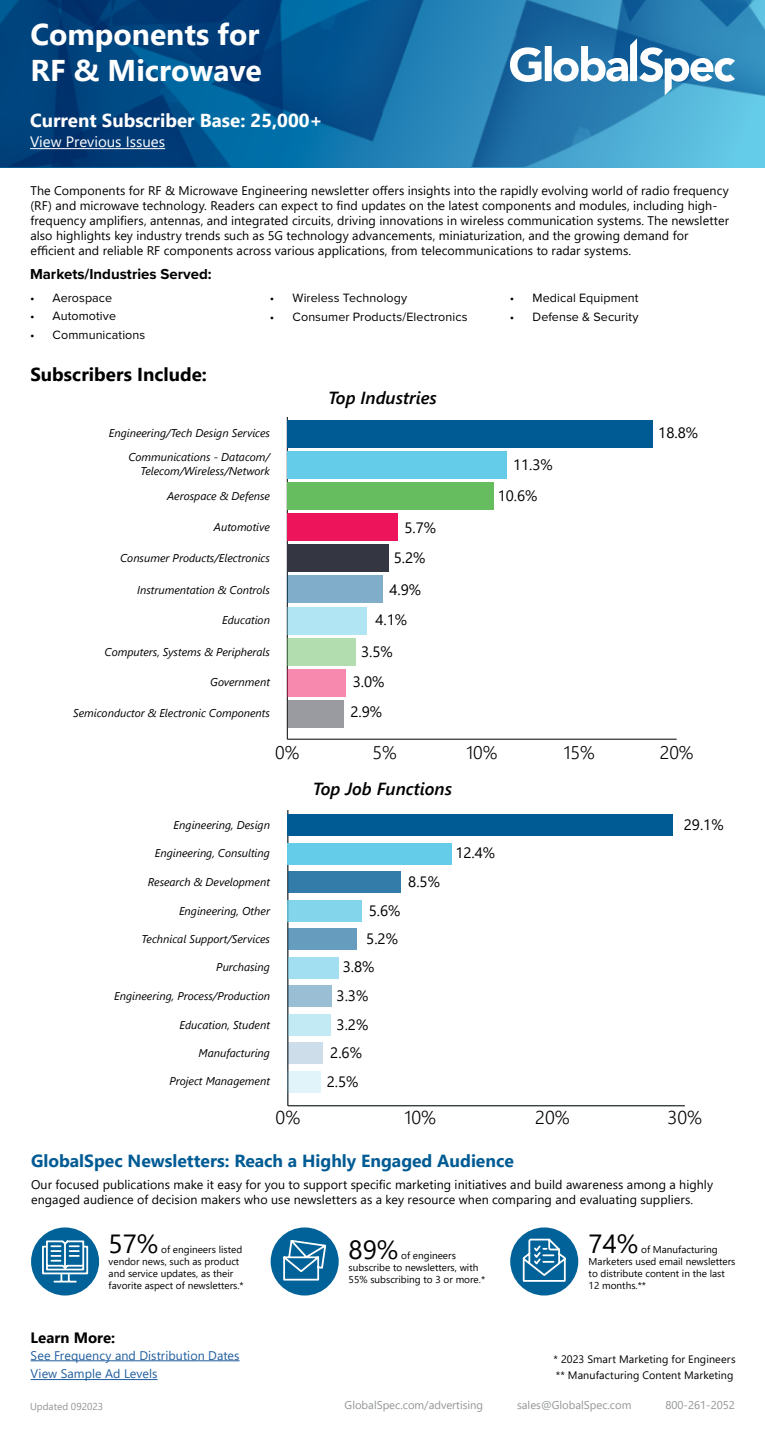
<style>
.page{position:relative;width:765px;height:1440px;background:#fff}
.page>*{position:absolute;margin:0;border:0;box-sizing:border-box;transform-origin:0 0}
.t1{font:700 30px/36px "Segoe UI";color:#fff}
.t2{font:26.25px "Segoe UI";color:#000}
.t3{font:700 18.75px "Segoe UI";color:#fff}
.t4{font:700 18.75px "Segoe UI";color:#000}
.t5{font:300 18.62px "Segoe UI";color:#000}
.t6{font:300 18.25px "Segoe UI";color:#000}
.t7{font:700 17.5px "Segoe UI";color:#005b94}
.t8{font:italic 600 17.5px "Segoe UI";color:#000}
.t9{font:15px/31.2px "Segoe UI";color:#000}
.t10{font:700 15px "Proxima Nova";color:#000}
.t11{font:15px "Segoe UI";color:#fff}
.t12{font:700 15px "Segoe UI";color:#000}
.t13{font:12.5px/15px "Segoe UI";letter-spacing:.005em;color:#000}
.t14{font:12.5px "Proxima Nova";letter-spacing:.005em;color:#000}
.t15{font:12.5px/18.8px "Segoe UI";letter-spacing:.005em;color:#215e9e}
.t16{font:italic 11.25px/13.5px "Segoe UI";color:#000;text-align:right}
.t17{font:11.25px "Segoe UI";color:#939598}
.t18{font:10.75px/16.9px "Segoe UI";letter-spacing:.01em;color:#000}
.t19{font:10px/12px "Segoe UI";color:#000}
.t20{font:10px "Segoe UI";color:#939598}
</style>
<div class="page">
<img style="left:0;top:0;width:765px;height:167px">
<hr style="left:287px;top:739px;width:390px;height:1px;background:#000">
<hr style="left:287px;top:418px;width:1px;height:321px;background:#000">
<div style="left:287px;top:700px;width:57px;height:28px;background:#999ba0"></div>
<div style="left:287px;top:669px;width:59px;height:28px;background:#f689ad"></div>
<div style="left:287px;top:638px;width:68px;height:28px;background:#b2deaf"></div>
<div style="left:287px;top:607px;width:80px;height:27px;background:#b1e5f3"></div>
<div style="left:287px;top:576px;width:96px;height:27px;background:#80adc9"></div>
<div style="left:287px;top:544px;width:102px;height:28px;background:#343741"></div>
<div style="left:287px;top:513px;width:111px;height:28px;background:#ed145b"></div>
<div style="left:287px;top:482px;width:207px;height:28px;background:#65bd60"></div>
<div style="left:287px;top:451px;width:220px;height:28px;background:#64cbe8"></div>
<div style="left:287px;top:420px;width:366px;height:28px;background:#005b94"></div>
<hr style="left:30px;top:148px;width:135px;height:1px;background:#fff">
<hr style="left:288px;top:1106px;width:397px;height:1px;background:#000">
<hr style="left:288px;top:810px;width:1px;height:296px;background:#000">
<div style="left:288px;top:1071px;width:33px;height:22px;background:#e0f4fa"></div>
<div style="left:288px;top:1042px;width:34px;height:22px;background:#cddeea"></div>
<div style="left:288px;top:1014px;width:42px;height:22px;background:#c1eaf5"></div>
<div style="left:288px;top:985px;width:44px;height:22px;background:#9abed4"></div>
<div style="left:288px;top:957px;width:50px;height:22px;background:#a2dff1"></div>
<div style="left:288px;top:928px;width:69px;height:22px;background:#669cbe"></div>
<div style="left:288px;top:900px;width:74px;height:21px;background:#83d5ec"></div>
<div style="left:288px;top:871px;width:112px;height:22px;background:#337ba9"></div>
<div style="left:288px;top:843px;width:164px;height:21px;background:#64cbe8"></div>
<div style="left:288px;top:814px;width:385px;height:22px;background:#005b94"></div>
<svg style="left:510px;top:38px;width:225px;height:57px"></svg>
<hr style="left:31px;top:1360px;width:209px;height:1px;background:#215e9e">
<hr style="left:31px;top:1379px;width:127px;height:1px;background:#215e9e">
<div style="left:31px;top:1227px;width:68px;height:69px;background:#006298;border-radius:50%"></div>
<svg style="left:42px;top:1240px;width:47px;height:43px"></svg>
<div style="left:510px;top:1227px;width:68px;height:69px;background:#006298;border-radius:50%"></div>
<svg style="left:521px;top:1235px;width:46px;height:47px"></svg>
<div style="left:271px;top:1227px;width:68px;height:69px;background:#006298;border-radius:50%"></div>
<svg style="left:283px;top:1240px;width:44px;height:41px"></svg>
<h1 class="t1" style="left:30px;top:14px;width:233px">Components for<br>RF &amp; Microwave</h1>
<h3 class="t3" style="left:30px;top:103px;width:294px">Current Subscriber Base: 25,000+</h3>
<p class="t11" style="left:30px;top:128px;width:137px">View Previous Issues</p>
<p class="t13" style="left:30px;top:181px;width:700px">The Components for RF &amp; Microwave Engineering newsletter offers insights into the rapidly evolving world of radio frequency (RF) and microwave technology. Readers can expect to find updates on the latest components and modules, including high&shy;frequency amplifiers, antennas, and integrated circuits, driving innovations in wireless communication systems. The newsletter also highlights key industry trends such as 5G technology advancements, miniaturization, and the growing demand for efficient and reliable RF components across various applications, from telecommunications to radar systems.</p>
<p class="t10" style="left:30px;top:263px;width:183px">Markets/Industries Served:</p>
<p class="t14" style="left:30px;top:288px;width:84px">• Aerospace</p>
<p class="t14" style="left:30px;top:307px;width:88px">• Automotive</p>
<p class="t14" style="left:30px;top:326px;width:117px">• Communications</p>
<h3 class="t4" style="left:30px;top:357px;width:178px">Subscribers Include:</h3>
<p class="t14" style="left:270px;top:289px;width:139px">• Wireless Technology</p>
<p class="t14" style="left:270px;top:308px;width:199px">• Consumer Products/Electronics</p>
<h3 class="t8" style="left:328px;top:381px;width:110px">Top Industries</h3>
<p class="t14" style="left:510px;top:289px;width:130px">• Medical Equipment</p>
<p class="t14" style="left:510px;top:308px;width:130px">• Defense &amp; Security</p>
<p class="t16" style="left:109px;top:425px;width:163px">Engineering/Tech Design Services</p>
<p class="t9" style="left:658px;top:416px;width:41px">18.8%</p>
<p class="t16" style="left:128px;top:449px;width:143px">Communications - Datacom/<br>Telecom/Wireless/Network</p>
<p class="t16" style="left:167px;top:487px;width:104px">Aerospace &amp; Defense</p>
<p class="t16" style="left:214px;top:518px;width:58px">Automotive</p>
<p class="t9" style="left:390px;top:510px;width:48px;text-indent:15px">5.7%<br>5.2%<br>4.9%</p>
<p class="t16" style="left:120px;top:549px;width:151px">Consumer Products/Electronics</p>
<p class="t16" style="left:137px;top:582px;width:134px">Instrumentation &amp; Controls</p>
<p class="t16" style="left:222px;top:611px;width:49px">Education</p>
<p class="t9" style="left:375px;top:603px;width:33px">4.1%</p>
<p class="t16" style="left:105px;top:643px;width:167px">Computers, Systems &amp; Peripherals</p>
<p class="t9" style="left:361px;top:635px;width:33px">3.5%</p>
<p class="t16" style="left:210px;top:674px;width:61px">Government</p>
<p class="t16" style="left:73px;top:704px;width:198px">Semiconductor &amp; Electronic Components</p>
<p class="t9" style="left:350px;top:666px;width:36px;line-height:30.1px">3.0%<br>2.9%</p>
<p class="t9" style="left:513px;top:447px;width:41px">11.3%</p>
<p class="t9" style="left:498px;top:479px;width:41px">10.6%</p>
<h3 class="t6" style="left:275px;top:735px;width:26px">0%</h3>
<h3 class="t6" style="left:373px;top:735px;width:26px">5%</h3>
<h3 class="t6" style="left:466px;top:735px;width:33px">10%</h3>
<h3 class="t6" style="left:564px;top:735px;width:33px">15%</h3>
<h3 class="t6" style="left:660px;top:735px;width:35px">20%</h3>
<p class="t16" style="left:174px;top:816px;width:98px">Engineering, Design</p>
<p class="t16" style="left:155px;top:845px;width:117px">Engineering, Consulting</p>
<p class="t16" style="left:148px;top:873px;width:124px">Research &amp; Development</p>
<p class="t16" style="left:179px;top:902px;width:92px">Engineering, Other</p>
<p class="t16" style="left:142px;top:931px;width:130px">Technical Support/Services</p>
<p class="t16" style="left:216px;top:959px;width:55px">Purchasing</p>
<p class="t16" style="left:114px;top:988px;width:157px">Engineering, Process/Production</p>
<p class="t16" style="left:180px;top:1016px;width:92px">Education, Student</p>
<p class="t16" style="left:199px;top:1045px;width:73px">Manufacturing</p>
<p class="t16" style="left:169px;top:1073px;width:102px">Project Management</p>
<h3 class="t8" style="left:313px;top:772px;width:140px">Top Job Functions</h3>
<p class="t9" style="left:369px;top:893px;width:33px">5.6%</p>
<p class="t9" style="left:366px;top:922px;width:33px">5.2%</p>
<p class="t9" style="left:343px;top:950px;width:33px">3.8%</p>
<p class="t9" style="left:337px;top:979px;width:33px">3.3%</p>
<p class="t9" style="left:337px;top:1007px;width:33px">3.2%</p>
<p class="t9" style="left:330px;top:1036px;width:33px">2.6%</p>
<p class="t9" style="left:327px;top:1064px;width:33px">2.5%</p>
<p class="t9" style="left:408px;top:865px;width:33px">8.5%</p>
<p class="t9" style="left:455px;top:836px;width:41px">12.4%</p>
<p class="t9" style="left:684px;top:808px;width:41px">29.1%</p>
<h3 class="t5" style="left:276px;top:1100px;width:26px">0%</h3>
<h3 class="t5" style="left:404px;top:1100px;width:33px">10%</h3>
<h3 class="t5" style="left:535px;top:1100px;width:36px">20%</h3>
<h3 class="t5" style="left:668px;top:1100px;width:36px">30%</h3>
<h3 class="t7" style="left:31px;top:1144px;width:484px">GlobalSpec Newsletters: Reach a Highly Engaged Audience</h3>
<p class="t13" style="left:31px;top:1176px;width:684px">Our focused publications make it easy for you to support specific marketing initiatives and build awareness among a highly engaged audience of decision makers who use newsletters as a key resource when comparing and evaluating suppliers.</p>
<h2 class="t2" style="left:109px;top:1219px;width:51px">57%</h2>
<p class="t19" style="left:109px;top:1243px;width:137px;text-indent:53px">of engineers listed vendor news, such as product and service updates, as their favorite aspect of newsletters.*</p>
<h2 class="t2" style="left:349px;top:1225px;width:51px">89%</h2>
<p class="t19" style="left:349px;top:1249px;width:138px;text-indent:53px">of engineers subscribe to newsletters, with<br>55% subscribing to 3 or more.*</p>
<p class="t12" style="left:31px;top:1324px;width:86px">Learn More:</p>
<p class="t15" style="left:31px;top:1345px;width:210px">See Frequency and Distribution Dates<br>View Sample Ad Levels</p>
<h2 class="t2" style="left:589px;top:1219px;width:51px">74%</h2>
<p class="t19" style="left:589px;top:1243px;width:148px;text-indent:53px">of Manufacturing<br>Marketers used email newsletters to distribute content in the last<br>12 months.**</p>
<p class="t18" style="left:554px;top:1349px;width:183px">* 2023 Smart Marketing for Engineers ** Manufacturing Content Marketing</p>
<p class="t20" style="left:30px;top:1397px;width:75px">Updated 092023</p>
<p class="t17" style="left:345px;top:1395px;width:140px">GlobalSpec.com/advertising</p>
<p class="t17" style="left:517px;top:1395px;width:116px">sales@GlobalSpec.com</p>
<p class="t17" style="left:665px;top:1395px;width:71px">800-261-2052</p>
</div>
